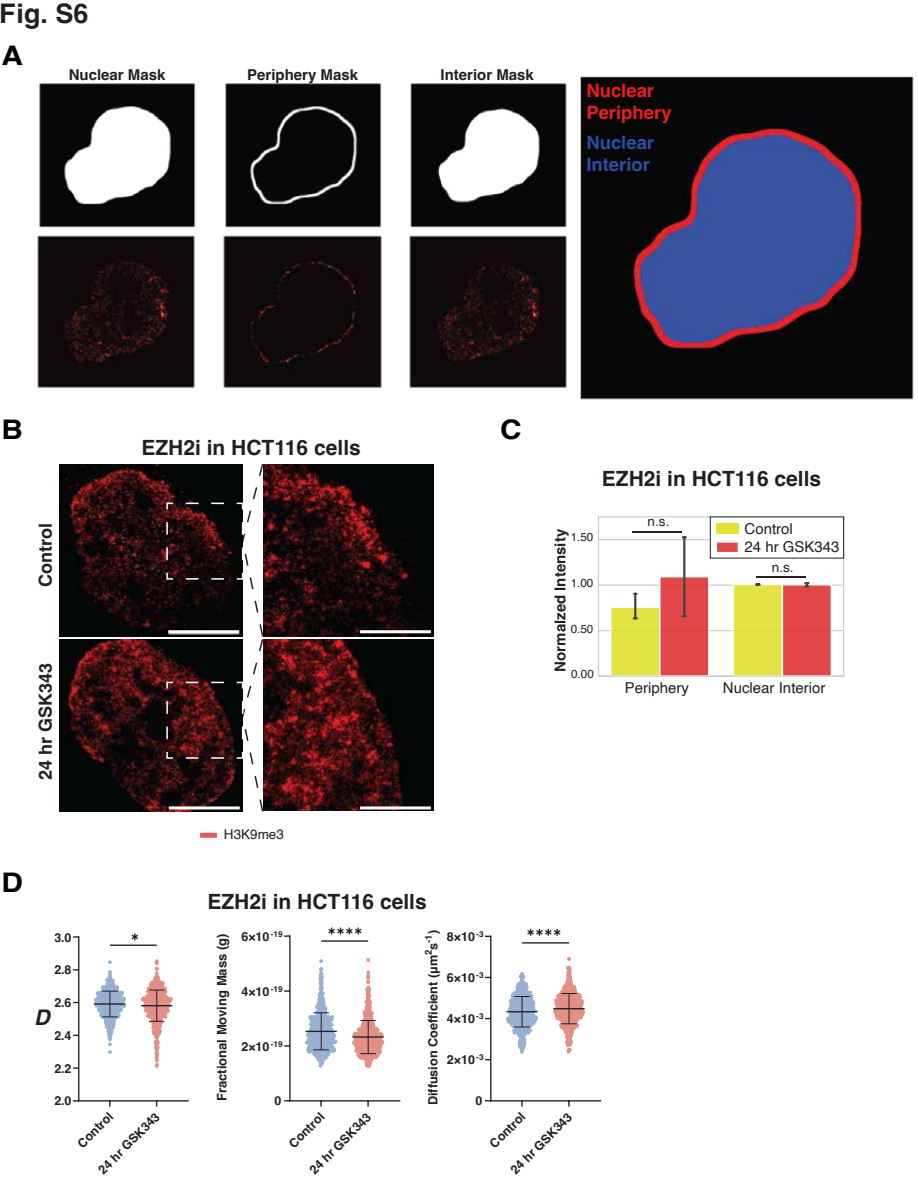
<style>
.page{position:relative;width:918px;height:1188px;background:#fff}
.page>*{position:absolute;margin:0;border:0;box-sizing:border-box;transform-origin:0 0}
.t1{font:700 27px "Helvetica";color:#231f20}
.t2{font:700 27px "Helvetica";color:#010101;scale:1.1 1}
.t3{font:italic 700 21.6px "Helvetica";color:#231f20}
.t4{font:700 21px "Helvetica";color:#231f20}
.t5{font:700 18.45px/22.2px "Helvetica";color:#ed1d24}
.t6{font:700 18.45px/22.2px "Helvetica";color:#2b4fa2}
.t7{font:700 18px "Helvetica";color:#231f20}
.t8{font:700 15px "Helvetica";color:#231f20}
.t9{font:15px/18px "Helvetica";color:#231f20}
.t10{font:13.5px "Helvetica";color:#231f20}
.t11{font:700 13.05px "Helvetica";color:#231f20}
.t12{font:700 12.75px "Helvetica";color:#231f20}
.t13{font:700 12.45px "Helvetica";color:#231f20}
.t14{font:11.7px "Helvetica";color:#231f20}
</style>
<div class="page">
<img style="left:39px;top:83px;width:528px;height:145px">
<img style="left:580px;top:76px;width:334px;height:324px">
<svg style="left:581px;top:76px;width:1px;height:324px"></svg>
<div style="left:604px;top:81px;width:171px;height:55px;background:#070707"></div>
<svg style="left:604px;top:136px;width:109px;height:53px;background:#140b10"></svg>
<img style="left:37px;top:235px;width:158px;height:153px">
<img style="left:223px;top:235px;width:159px;height:153px">
<img style="left:409px;top:235px;width:158px;height:153px">
<hr style="left:78px;top:1100px;width:111px;height:2px;background:#231f20">
<hr style="left:78px;top:936px;width:1px;height:166px;background:#231f20">
<svg style="left:141px;top:960px;width:31px;height:107px"></svg>
<hr style="left:141px;top:1005px;width:31px;height:1px;background:#231f20">
<svg style="left:94px;top:971px;width:32px;height:83px"></svg>
<hr style="left:94px;top:1003px;width:31px;height:2px;background:#231f20">
<hr style="left:110px;top:945px;width:47px;height:1px;background:#231f20">
<hr style="left:289px;top:1100px;width:111px;height:2px;background:#231f20">
<hr style="left:289px;top:935px;width:2px;height:167px;background:#231f20">
<svg style="left:353px;top:971px;width:31px;height:96px"></svg>
<hr style="left:353px;top:1036px;width:31px;height:2px;background:#231f20">
<svg style="left:305px;top:960px;width:32px;height:107px"></svg>
<hr style="left:306px;top:1031px;width:31px;height:1px;background:#231f20">
<hr style="left:321px;top:940px;width:47px;height:2px;background:#231f20">
<hr style="left:490px;top:1100px;width:111px;height:2px;background:#231f20">
<hr style="left:490px;top:936px;width:1px;height:166px;background:#231f20">
<svg style="left:553px;top:966px;width:32px;height:87px"></svg>
<hr style="left:553px;top:1008px;width:32px;height:1px;background:#231f20">
<svg style="left:506px;top:973px;width:32px;height:80px"></svg>
<hr style="left:506px;top:1011px;width:32px;height:1px;background:#231f20">
<hr style="left:522px;top:942px;width:47px;height:2px;background:#231f20">
<svg style="left:328px;top:928px;width:34px;height:7px"></svg>
<svg style="left:527px;top:929px;width:34px;height:7px"></svg>
<svg style="left:132px;top:933px;width:6px;height:7px"></svg>
<svg style="left:200px;top:832px;width:17px;height:6px"></svg>
<img style="left:60px;top:464px;width:106px;height:173px">
<img style="left:60px;top:640px;width:106px;height:172px">
<svg style="left:166px;top:464px;width:98px;height:348px"></svg>
<img style="left:264px;top:464px;width:169px;height:172px">
<img style="left:264px;top:640px;width:169px;height:171px">
<hr style="left:360px;top:630px;width:71px;height:3px;background:#fff">
<hr style="left:360px;top:806px;width:71px;height:3px;background:#fff">
<hr style="left:599px;top:630px;width:245px;height:1px;background:#ccc">
<hr style="left:599px;top:585px;width:245px;height:1px;background:#ccc">
<hr style="left:599px;top:539px;width:245px;height:1px;background:#ccc">
<div style="left:610px;top:607px;width:51px;height:69px;background:#e3e344;border:2px solid #fff"></div>
<div style="left:733px;top:584px;width:50px;height:92px;background:#e3e344;border:2px solid #fff"></div>
<div style="left:659px;top:576px;width:51px;height:100px;background:#e24647;border:2px solid #fff"></div>
<div style="left:782px;top:584px;width:50px;height:92px;background:#e24647;border:2px solid #fff"></div>
<hr style="left:634px;top:594px;width:2px;height:24px;background:#434343">
<hr style="left:683px;top:537px;width:2px;height:79px;background:#434343">
<svg style="left:805px;top:582px;width:3px;height:5px"></svg>
<hr style="left:598px;top:517px;width:1px;height:159px;background:#ccc">
<hr style="left:843px;top:517px;width:1px;height:159px;background:#ccc">
<hr style="left:599px;top:676px;width:245px;height:1px;background:#ccc">
<hr style="left:599px;top:516px;width:245px;height:2px;background:#ccc">
<div style="left:710px;top:517px;width:134px;height:41px;background:#fff"></div>
<div style="left:716px;top:524px;width:22px;height:10px;background:#e2e236"></div>
<div style="left:716px;top:541px;width:23px;height:12px;background:#e24647;border:2px solid #fff"></div>
<hr style="left:632px;top:531px;width:50px;height:2px;background:#231f20">
<hr style="left:757px;top:577px;width:49px;height:1px;background:#231f20">
<h1 class="t1" style="left:0;top:-3px;width:90px">Fig. S6</h1>
<h1 class="t2" style="left:1px;top:39px;width:21px">A</h1>
<p class="t8" style="left:69px;top:65px;width:98px">Nuclear Mask</p>
<p class="t8" style="left:247px;top:65px;width:112px">Periphery Mask</p>
<p class="t8" style="left:441px;top:65px;width:95px">Interior Mask</p>
<h3 class="t5" style="left:586px;top:81px;width:87px">Nuclear<br>Periphery</h3>
<h3 class="t6" style="left:586px;top:133px;width:69px">Nuclear<br>Interior</h3>
<h1 class="t2" style="left:1px;top:413px;width:21px">B</h1>
<h1 class="t2" style="left:500px;top:413px;width:21px">C</h1>
<h3 class="t4" style="left:141px;top:435px;width:221px">EZH2i in HCT116 cells</h3>
<h3 class="t7" style="left:34px;top:587px;width:65px;rotate:-90deg">Control</h3>
<h3 class="t7" style="left:34px;top:780px;width:119px;rotate:-90deg">24 hr GSK343</h3>
<h1 class="t2" style="left:1px;top:866px;width:21px">D</h1>
<p class="t13" style="left:54px;top:930px;width:19px">3.0</p>
<p class="t13" style="left:54px;top:962px;width:19px">2.8</p>
<p class="t13" style="left:54px;top:995px;width:19px">2.6</p>
<h2 class="t3" style="left:34px;top:1005px;width:17px">D</h2>
<p class="t13" style="left:54px;top:1028px;width:19px">2.4</p>
<p class="t13" style="left:54px;top:1061px;width:19px">2.2</p>
<p class="t13" style="left:54px;top:1094px;width:19px">2.0</p>
<p class="t10" style="left:224px;top:824px;width:62px">H3K9me3</p>
<h3 class="t4" style="left:207px;top:889px;width:221px">EZH2i in HCT116 cells</h3>
<p class="t11" style="left:214px;top:1101px;width:169px;rotate:-90deg">Fractional Moving Mass (g)</p>
<p class="t13" style="left:241px;top:929px;width:43px">6×10 <sup>-19</sup></p>
<p class="t13" style="left:241px;top:984px;width:43px">4×10 <sup>-19</sup></p>
<p class="t13" style="left:241px;top:1039px;width:43px">2×10 <sup>-19</sup></p>
<p class="t13" style="left:275px;top:1093px;width:8px">0</p>
<p class="t12" style="left:425px;top:1105px;width:177px;rotate:-90deg">Diffusion Coefficient (μm<sup>2</sup>s<sup>-1</sup>)</p>
<p class="t13" style="left:447px;top:929px;width:38px">8×10 <sup>-3</sup></p>
<p class="t13" style="left:447px;top:970px;width:38px">6×10 <sup>-3</sup></p>
<p class="t13" style="left:447px;top:1011px;width:38px">4×10 <sup>-3</sup></p>
<p class="t13" style="left:447px;top:1052px;width:38px">2×10 <sup>-3</sup></p>
<p class="t13" style="left:475px;top:1093px;width:8px">0</p>
<p class="t8" style="left:551px;top:672px;width:144px;rotate:-90deg">Normalzed Intensity</p>
<p class="t14" style="left:571px;top:528px;width:24px">1.50</p>
<p class="t14" style="left:571px;top:574px;width:24px">1.00</p>
<p class="t14" style="left:571px;top:619px;width:24px">0.50</p>
<p class="t14" style="left:571px;top:665px;width:24px">0.00</p>
<h3 class="t4" style="left:602px;top:466px;width:221px">EZH2i in HCT116 cells</h3>
<p class="t9" style="left:745px;top:521px;width:97px">Control<br>24 hr GSK343</p>
<p class="t10" style="left:648px;top:511px;width:23px">n.s.</p>
<p class="t10" style="left:772px;top:557px;width:23px">n.s.</p>
<p class="t9" style="left:625px;top:679px;width:66px">Periphery</p>
<p class="t9" style="left:723px;top:679px;width:104px">Nuclear Interior</p>
<p class="t13" style="left:74px;top:1140px;width:46px;rotate:-45deg">Control</p>
<p class="t13" style="left:95px;top:1166px;width:82px;rotate:-45deg">24 hr GSK343</p>
<p class="t13" style="left:286px;top:1140px;width:46px;rotate:-45deg">Control</p>
<p class="t13" style="left:306px;top:1167px;width:83px;rotate:-45deg">24 hr GSK343</p>
<p class="t13" style="left:487px;top:1140px;width:46px;rotate:-45deg">Control</p>
<p class="t13" style="left:507px;top:1167px;width:83px;rotate:-45deg">24 hr GSK343</p>
</div>
